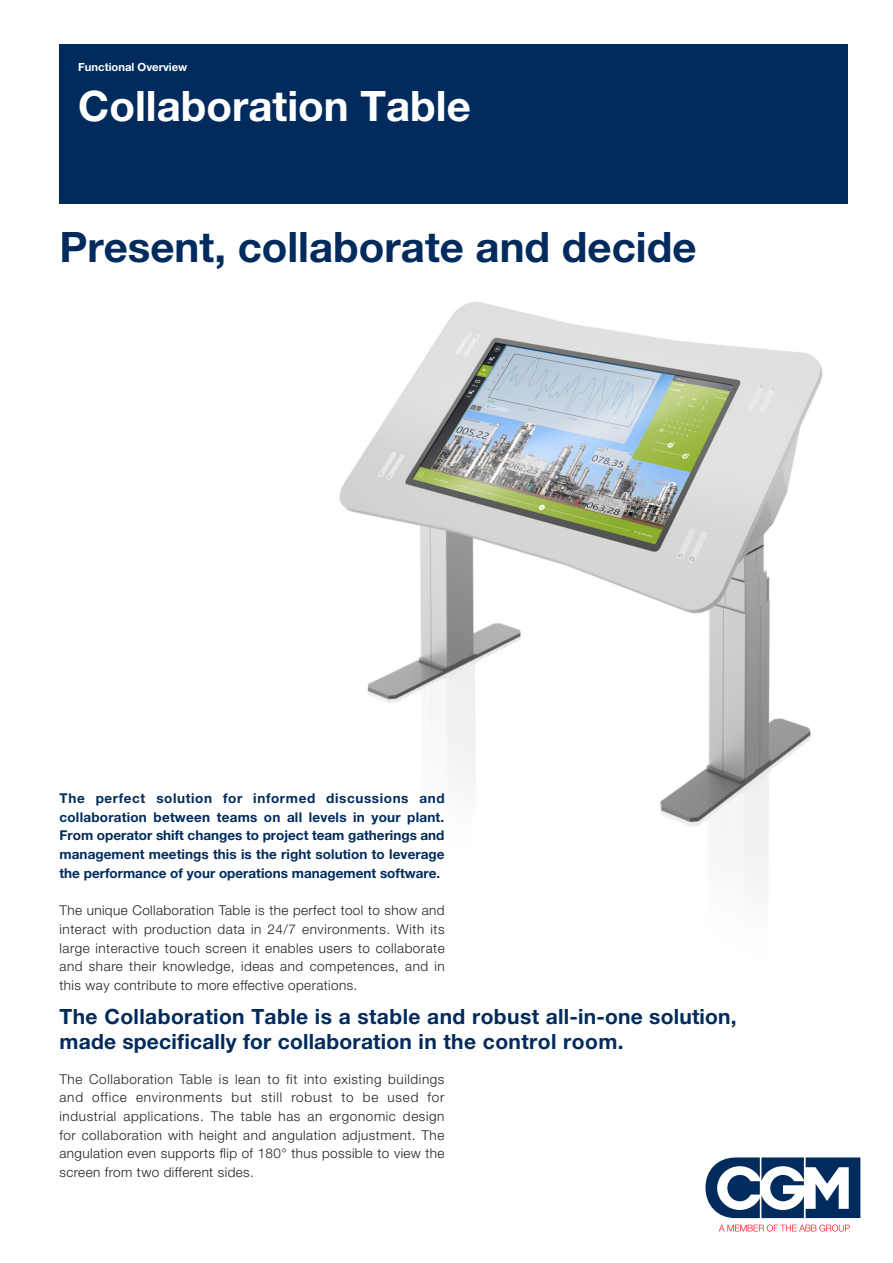
<style>
.page{position:relative;width:893px;height:1263px;background:#fff}
.page>*{position:absolute;margin:0;border:0;box-sizing:border-box;transform-origin:0 0}
.Highlight_text_for_i{font:700 42px "Helvetica Neue LT Pro";color:#002b5c}
.Cover_title__color{font:700 42px "Helvetica Neue LT Pro";color:#fff}
.Special_comments{font:700 21px/24.8px "Helvetica Neue LT Pro";letter-spacing:.02em;color:#002b5c}
.Bodytext{font:300 13.5px/18.8px "Helvetica Neue LT Pro";letter-spacing:.03em;color:#231f20;text-align:justify}
.Intro_text_before_bo{font:700 13.5px/18.8px "Helvetica Neue LT Pro";color:#002b5c;text-align:justify}
.Document_type{font:700 11.25px "Helvetica Neue LT Pro";color:#fff}
</style>
<div class="page">
<svg style="left:705px;top:1157px;width:155px;height:61px"></svg>
<svg style="left:719px;top:1224px;width:131px;height:7px"></svg>
<img style="left:339px;top:301px;width:484px;height:589px">
<div style="left:60px;top:44px;width:788px;height:160px;background:#002b5c"></div>
<p class="Document_type" style="left:78px;top:60px;width:111px">Functional Overview</p>
<p class="Cover_title__color" style="left:78px;top:80px;width:394px">Collaboration Table</p>
<p class="Highlight_text_for_i" style="left:60px;top:221px;width:638px">Present, collaborate and decide</p>
<p class="Intro_text_before_bo" style="left:60px;top:788px;width:387px">The perfect solution for informed discussions and collaboration between teams on all levels in your plant.<br>From operator shift changes to project team gatherings and management meetings this is the right solution to leverage the performance of your operations management software.</p>
<p class="Bodytext" style="left:60px;top:901px;width:387px">The unique Collaboration Table is the perfect tool to show and interact with production data in 24/7 environments. With its large interactive touch screen it enables users to collaborate and share their knowledge, ideas and competences, and in this way contribute to more effective operations.</p>
<p class="Special_comments" style="left:60px;top:1004px;width:679px">The Collaboration Table is a stable and robust all-in-one solution, made specifically for collaboration in the control room.</p>
<p class="Bodytext" style="left:60px;top:1069px;width:387px">The Collaboration Table is lean to fit into existing buildings and office environments but still robust to be used for industrial applications. The table has an ergonomic design for collaboration with height and angulation adjustment. The angulation even supports flip of 180° thus possible to view the screen from two different sides.</p>
</div>
